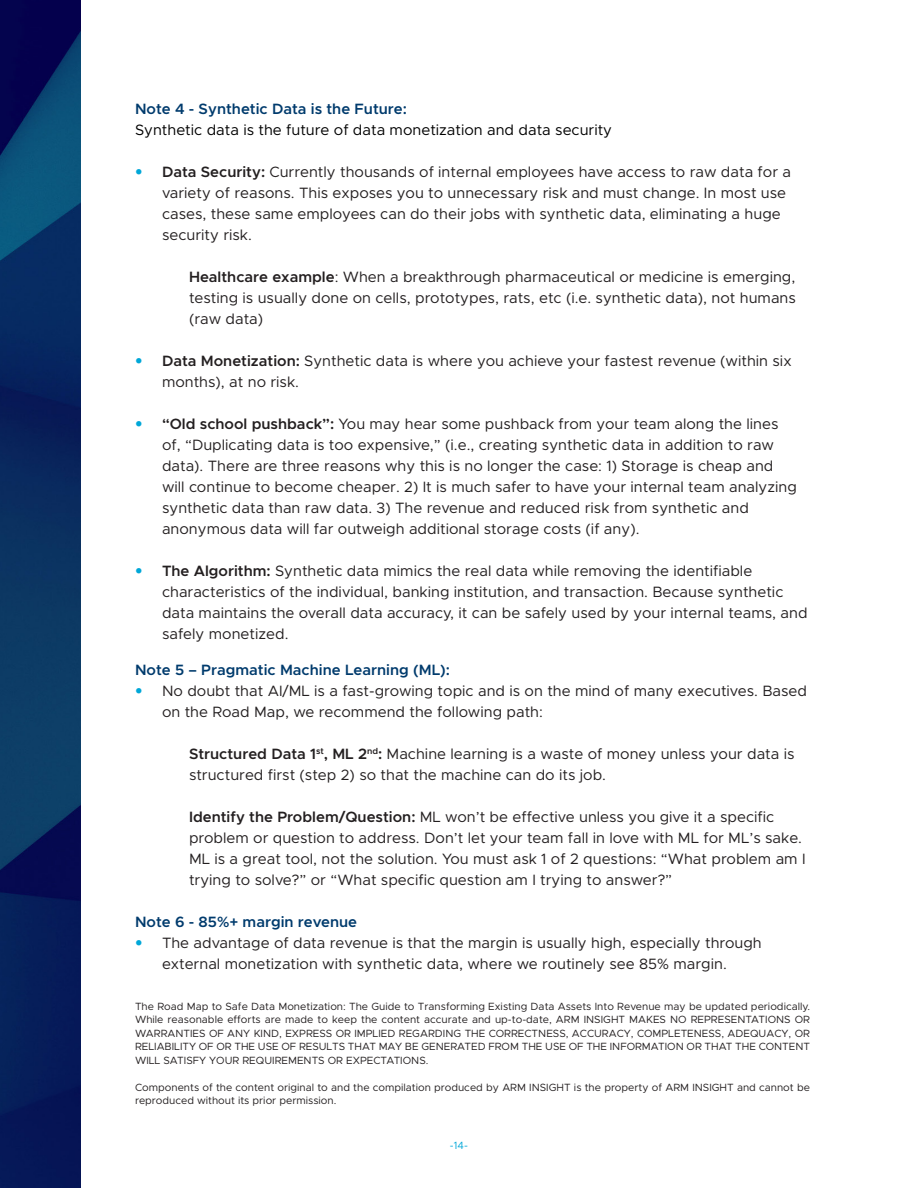
<style>
.page{position:relative;width:918px;height:1188px;background:#fff}
.page>*{position:absolute;margin:0;border:0;box-sizing:border-box;transform-origin:0 0}
.Paragraph_Style_2{font:15px/21px "Metropolis";color:#231f20}
.t1{font:600 15px "Metropolis";color:#003b6d}
.t2{font:15px "Metropolis";color:#000}
.t3{font:10.5px/13.5px "Metropolis";color:#231f20;text-align:justify}
.t4{font:10.5px "Metropolis";color:#00a7d8}
.s1{font-family:"Avenir";color:#00a7d8}
.s2{font-weight:600}
</style>
<div class="page">
<img style="left:0;top:0;width:81px;height:1188px">
<p class="t1" style="left:135px;top:99px;width:274px">Note 4 - Synthetic Data is the Future:</p>
<p class="t2" style="left:135px;top:120px;width:479px">Synthetic data is the future of data monetization and data security</p>
<p class="Paragraph_Style_2" style="left:162px;top:161px;width:631px;text-indent:-27px"><span class="s1">•</span> <span class="s2">Data Security:</span> Currently thousands of internal employees have access to raw data for a variety of reasons. This exposes you to unnecessary risk and must change. In most use cases, these same employees can do their jobs with synthetic data, eliminating a huge security risk.</p>
<p class="Paragraph_Style_2" style="left:189px;top:266px;width:608px;text-align:justify"><span class="s2">Healthcare example</span>: When a breakthrough pharmaceutical or medicine is emerging, testing is usually done on cells, prototypes, rats, etc (i.e. synthetic data), not humans (raw data)</p>
<p class="Paragraph_Style_2" style="left:162px;top:350px;width:631px;text-indent:-27px"><span class="s1">•</span> <span class="s2">Data Monetization:</span> Synthetic data is where you achieve your fastest revenue (within six months), at no risk.</p>
<p class="Paragraph_Style_2" style="left:162px;top:413px;width:637px;text-indent:-27px"><span class="s1">•</span> <span class="s2">“Old school pushback”:</span> You may hear some pushback from your team along the lines of, “Duplicating data is too expensive,” (i.e., creating synthetic data in addition to raw data). There are three reasons why this is no longer the case: 1) Storage is cheap and will continue to become cheaper. 2) It is much safer to have your internal team analyzing synthetic data than raw data. 3) The revenue and reduced risk from synthetic and anonymous data will far outweigh additional storage costs (if any).</p>
<p class="Paragraph_Style_2" style="left:162px;top:560px;width:647px;text-indent:-27px"><span class="s1">•</span> <span class="s2">The Algorithm:</span> Synthetic data mimics the real data while removing the identifiable characteristics of the individual, banking institution, and transaction. Because synthetic data maintains the overall data accuracy, it can be safely used by your internal teams, and safely monetized.</p>
<p class="t1" style="left:135px;top:660px;width:317px">Note 5 – Pragmatic Machine Learning (ML):</p>
<p class="Paragraph_Style_2" style="left:162px;top:680px;width:647px;text-indent:-27px"><span class="s1">•</span> No doubt that AI/ML is a fast-growing topic and is on the mind of many executives. Based on the Road Map, we recommend the following path:</p>
<p class="Paragraph_Style_2" style="left:189px;top:743px;width:607px"><span class="s2">Structured Data 1</span><sup>st</sup><span class="s2">, ML 2</span><sup>nd</sup><span class="s2">:</span> Machine learning is a waste of money unless your data is structured first (step 2) so that the machine can do its job.</p>
<p class="Paragraph_Style_2" style="left:189px;top:806px;width:618px"><span class="s2">Identify the Problem/Question:</span> ML won’t be effective unless you give it a specific problem or question to address. Don’t let your team fall in love with ML for ML’s sake.<br>ML is a great tool, not the solution. You must ask 1 of 2 questions: “What problem am I trying to solve?” or “What specific question am I trying to answer?”</p>
<p class="t1" style="left:135px;top:912px;width:224px">Note 6 - 85%+ margin revenue</p>
<p class="Paragraph_Style_2" style="left:135px;top:932px;width:628px;text-align:center"><span class="s1">•</span> The advantage of data revenue is that the margin is usually high, especially through external monetization with synthetic data, where we routinely see 85% margin.</p>
<p class="t3" style="left:135px;top:1000px;width:677px">The Road Map to Safe Data Monetization: The Guide to Transforming Existing Data Assets Into Revenue may be updated periodically.<br>While reasonable efforts are made to keep the content accurate and up-to-date, ARM INSIGHT MAKES NO REPRESENTATIONS OR WARRANTIES OF ANY KIND, EXPRESS OR IMPLIED REGARDING THE CORRECTNESS, ACCURACY, COMPLETENESS, ADEQUACY, OR RELIABILITY OF OR THE USE OF RESULTS THAT MAY BE GENERATED FROM THE USE OF THE INFORMATION OR THAT THE CONTENT WILL SATISFY YOUR REQUIREMENTS OR EXPECTATIONS.</p>
<p class="t3" style="left:135px;top:1081px;width:677px">Components of the content original to and the compilation produced by ARM INSIGHT is the property of ARM INSIGHT and cannot be reproduced without its prior permission.</p>
<p class="t4" style="left:450px;top:1139px;width:20px">-14-</p>
</div>
